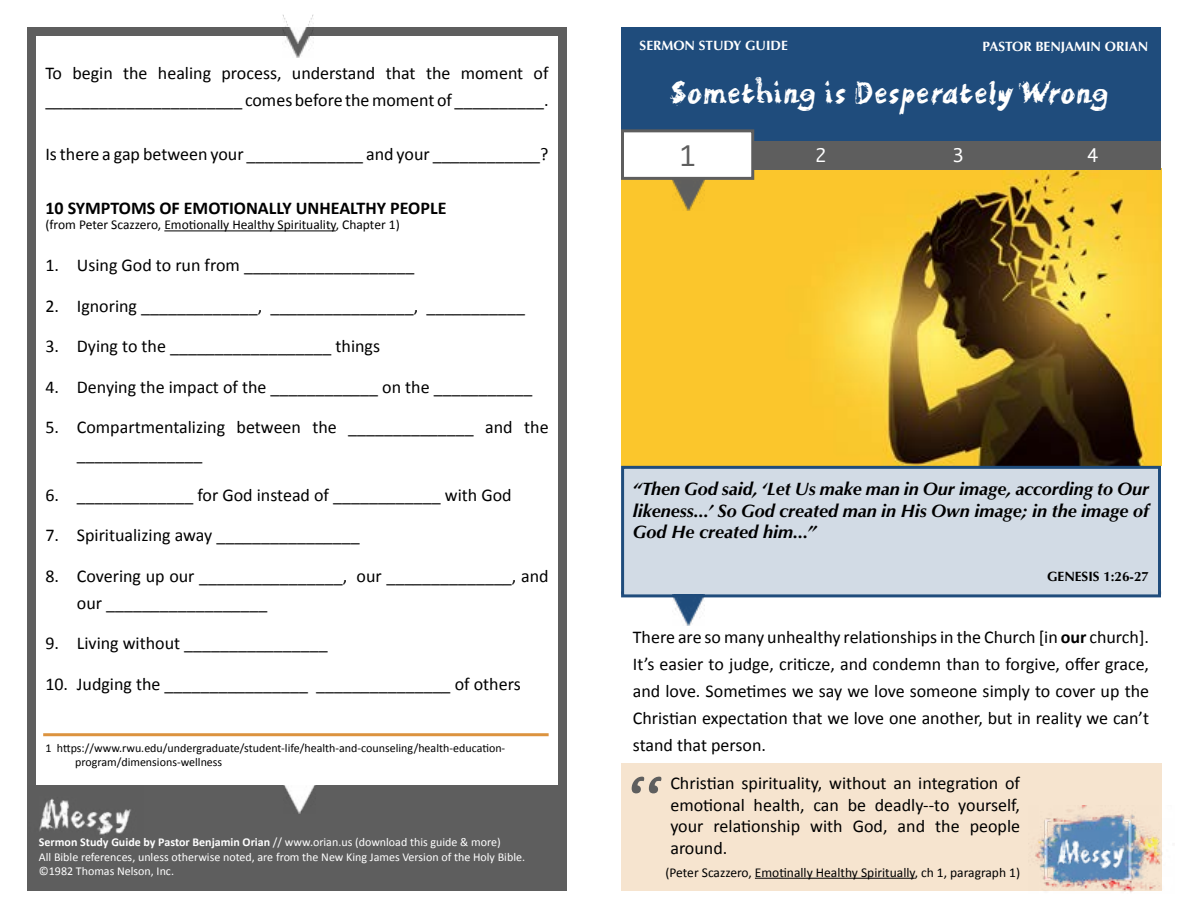
<style>
.page{position:relative;width:1188px;height:918px;background:#fff}
.page>*{position:absolute;margin:0;border:0;box-sizing:border-box;transform-origin:0 0}
.t1{font:75px "Kefa";color:#5e5e5e}
.t2{font:30px "Scratchy Large";color:#fff}
.t3{font:27px "Monaco";color:#5e5e5e}
.t4{font:18px/27px "Calibri";color:#000}
.t5{font:italic 700 18px/21.6px "Optima";color:#000;text-align:justify}
.t6{font:700 18px "Calibri";color:#000}
.t7{font:18px "Monaco";color:#fff}
.t8{font:13.5px "Calibri";color:#000}
.t9{font:700 13.5px "Optima";color:#fff}
.t10{font:700 13.5px "Optima";color:#000}
.t11{font:12px/14.4px "Calibri";color:#fff}
.t12{font:12px/14.4px "Calibri";color:#000}
.s1{font-weight:700}
</style>
<div class="page">
<div style="left:621px;top:764px;width:540px;height:127px;background:#f6e4cf"></div>
<div style="left:27px;top:785px;width:540px;height:106px;background:#5e5e5e"></div>
<div style="left:27px;top:27px;width:540px;height:772px;border:9px solid #5e5e5e"></div>
<div style="left:621px;top:27px;width:540px;height:114px;background:#1f4c7c"></div>
<img style="left:621px;top:170px;width:540px;height:296px">
<img style="left:1028px;top:805px;width:135px;height:88px">
<img style="left:1049px;top:828px;width:84px;height:52px">
<div style="left:621px;top:129px;width:133px;height:51px;background:#fff;border:3px solid #5e5e5e"></div>
<div style="left:754px;top:141px;width:137px;height:29px;background:#5e5e5e"></div>
<div style="left:891px;top:141px;width:134px;height:29px;background:#5e5e5e"></div>
<div style="left:1025px;top:141px;width:136px;height:29px;background:#5e5e5e"></div>
<img style="left:283px;top:785px;width:32px;height:29px">
<img style="left:673px;top:179px;width:32px;height:31px">
<img style="left:29px;top:785px;width:115px;height:50px">
<img style="left:290px;top:44px;width:16px;height:14px">
<img style="left:282px;top:14px;width:32px;height:30px">
<hr style="left:164px;top:230px;width:172px;height:1px;background:#000">
<hr style="left:43px;top:733px;width:506px;height:3px;background:#dc933f">
<hr style="left:755px;top:878px;width:160px;height:1px;background:#000">
<div style="left:621px;top:466px;width:540px;height:131px;background:#d2dbe5;border:3px solid #1f4c7c"></div>
<img style="left:673px;top:594px;width:32px;height:31px">
<p class="t4" style="left:45px;top:59px;width:505px">To begin the healing process, understand that the moment of ______________________ comes before the moment of __________.</p>
<p class="t4" style="left:45px;top:140px;width:505px">Is there a gap between your _____________ and your ____________?</p>
<p class="t6" style="left:45px;top:196px;width:403px">10 SYMPTOMS OF EMOTIONALLY UNHEALTHY PEOPLE</p>
<p class="t8" style="left:45px;top:216px;width:356px">(from Peter Scazzero, Emotionally Healthy Spirituality, Chapter 1)</p>
<p class="t4" style="left:45px;top:251px;width:370px">1. Using God to run from ___________________</p>
<p class="t4" style="left:45px;top:292px;width:481px">2. Ignoring _____________, ________________, ___________</p>
<p class="t4" style="left:45px;top:332px;width:336px">3. Dying to the __________________ things</p>
<p class="t4" style="left:45px;top:373px;width:489px">4. Denying the impact of the ____________ on the ___________</p>
<p class="t4" style="left:77px;top:413px;width:473px;text-indent:-31px">5. Compartmentalizing between the ______________ and the ______________</p>
<p class="t4" style="left:45px;top:481px;width:468px">6. _____________ for God instead of ____________ with God</p>
<p class="t4" style="left:45px;top:521px;width:316px">7. Spiritualizing away ________________</p>
<p class="t4" style="left:77px;top:562px;width:473px;text-indent:-31px">8. Covering up our ________________, our ______________, and our __________________</p>
<p class="t4" style="left:45px;top:629px;width:284px">9. Living without ________________</p>
<p class="t4" style="left:45px;top:670px;width:477px">10. Judging the ________________ _______________ of others</p>
<p class="t12" style="left:75px;top:741px;width:432px;text-indent:-30px">1 https://www.rwu.edu/undergraduate/student-life/health-and-counseling/health-education&shy;program/dimensions-wellness</p>
<p class="t11" style="left:39px;top:835px;width:488px"><span class="s1">Sermon Study Guide by Pastor Benjamin Orian</span> // www.orian.us (download this guide &amp; more)<br>All Bible references, unless otherwise noted, are from the New King James Version of the Holy Bible. ©1982 Thomas Nelson, Inc.</p>
<p class="t9" style="left:640px;top:37px;width:150px">SERMON STUDY GUIDE</p>
<p class="t9" style="left:983px;top:39px;width:167px">PASTOR BENJAMIN ORIAN</p>
<h2 class="t2" style="left:673px;top:77px;width:438px">Something is Desperately Wrong</h2>
<h3 class="t3" style="left:680px;top:133px;width:18px">1</h3>
<p class="t7" style="left:815px;top:140px;width:12px">2</p>
<p class="t7" style="left:953px;top:140px;width:12px">3</p>
<p class="t7" style="left:1088px;top:140px;width:12px">4</p>
<p class="t5" style="left:633px;top:478px;width:518px">“Then God said, ‘Let Us make man in Our image, according to Our likeness...’ So God created man in His Own image; in the image of God He created him...”</p>
<p class="t10" style="left:1047px;top:569px;width:104px">GENESIS 1:26-27</p>
<p class="t4" style="left:633px;top:623px;width:518px;text-align:justify">There are so many unhealthy relationships in the Church [in <span class="s1">our</span> church].<br>It’s easier to judge, criticze, and condemn than to forgive, offer grace, and love. Sometimes we say we love someone simply to cover up the Christian expectation that we love one another, but in reality we can’t stand that person.</p>
<p class="t4" style="left:670px;top:772px;width:351px;line-height:21.6px;text-align:justify">Christian spirituality, without an integration of emotional health, can be deadly--to yourself, your relationship with God, and the people around.</p>
<p class="t8" style="left:666px;top:863px;width:356px">(Peter Scazzero, Emotinally Healthy Spiritually, ch 1, paragraph 1)</p>
<h1 class="t1" style="left:627px;top:757px;width:39px">“</h1>
</div>
